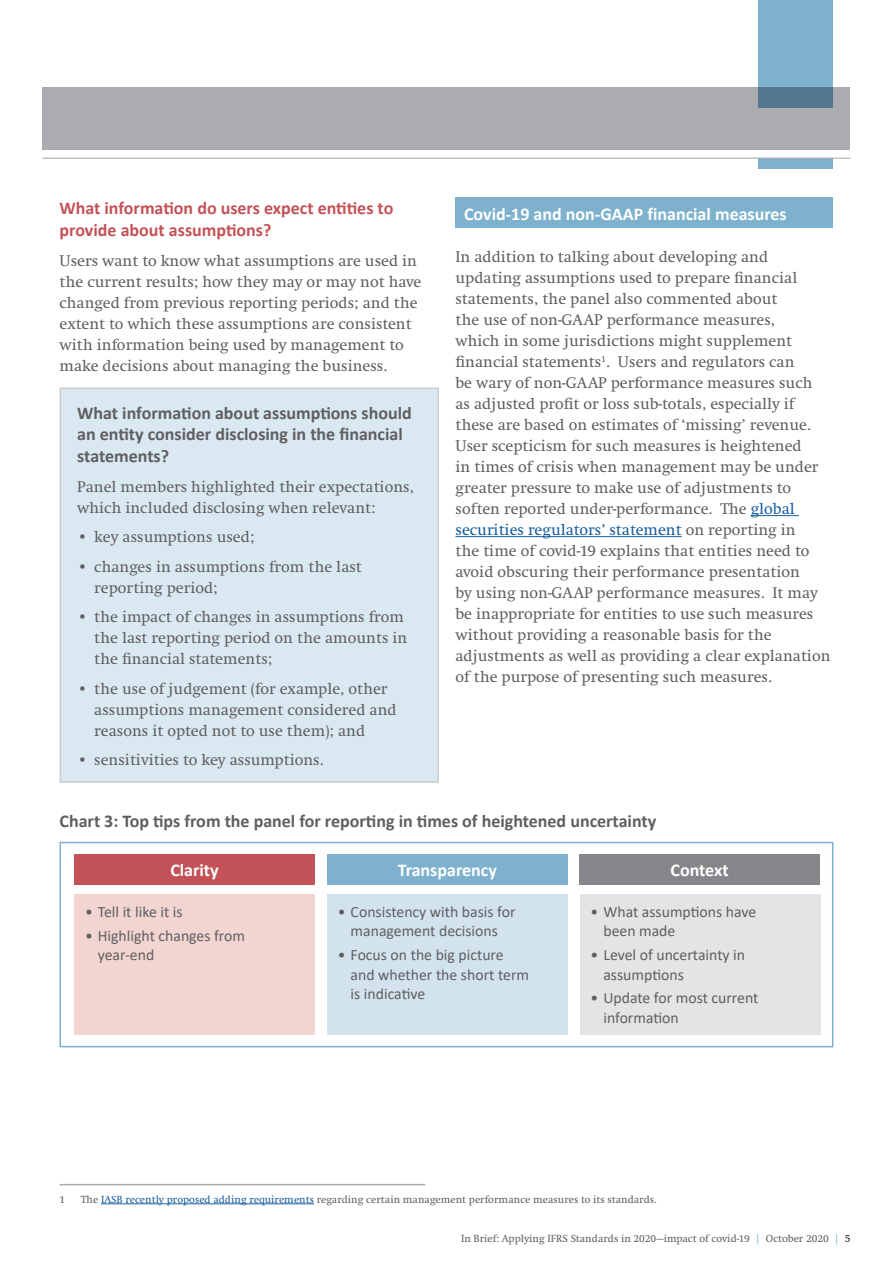
<style>
.page{position:relative;width:893px;height:1263px;background:#fff}
.page>*{position:absolute;margin:0;border:0;box-sizing:border-box;transform-origin:0 0}
.subsubheading__boxes{font:700 18px/21.6px "Calibri";color:#5f5f62}
.Diagram_headings{font:700 18px "Calibri";color:#5f5f62}
.subsubheading{font:700 18px/21.6px "Calibri";color:#c35258}
._1-3_headings{font:700 18px "Calibri";color:#fff}
.graphic_copy{font:700 18px "Calibri";color:#fff}
.body_copy{font:15.75px/21px "Swift LT Pro";color:#5f5f62}
.t1{font:15.75px/19.5px "Calibri";color:#5f5f62}
.footnote{font:10.5px "Swift LT Pro";color:#5f5f62}
.s1{color:#175d9e}
.s2{color:#7db1cd}
.s3{color:#231f20}
</style>
<div class="page">
<div style="left:758px;top:158px;width:74px;height:11px;background:#7db1cd"></div>
<div style="left:43px;top:88px;width:807px;height:62px;background:#abacb0"></div>
<svg style="left:758px;top:0;width:74px;height:108px;background:#74a5c0"></svg>
<hr style="left:43px;top:158px;width:807px;height:1px;background:#abacb0">
<div style="left:60px;top:388px;width:378px;height:394px;background:#dae8f1"></div>
<hr style="left:60px;top:388px;width:379px;height:1px;background:#cbccce">
<hr style="left:60px;top:389px;width:1px;height:392px;background:#cbccce">
<hr style="left:437px;top:389px;width:2px;height:392px;background:#cbccce">
<hr style="left:60px;top:781px;width:379px;height:2px;background:#cbccce">
<hr style="left:751px;top:515px;width:48px;height:1px;background:#175d9e">
<hr style="left:455px;top:536px;width:227px;height:1px;background:#175d9e">
<div style="left:455px;top:198px;width:378px;height:30px;background:#7db1cd"></div>
<hr style="left:101px;top:1203px;width:213px;height:1px;background:#175d9e">
<hr style="left:60px;top:1184px;width:365px;height:1px;background:#abacb0">
<div style="left:60px;top:842px;width:773px;height:205px;border:2px solid #7db1cd"></div>
<div style="left:74px;top:894px;width:241px;height:141px;background:#f2d5d1"></div>
<div style="left:327px;top:894px;width:240px;height:141px;background:#d3e3ee"></div>
<div style="left:580px;top:894px;width:240px;height:141px;background:#e3e4e6"></div>
<div style="left:74px;top:854px;width:241px;height:31px;background:#c35258"></div>
<div style="left:327px;top:854px;width:240px;height:31px;background:#7db1cd"></div>
<div style="left:579px;top:854px;width:241px;height:31px;background:#848689"></div>
<p class="subsubheading" style="left:60px;top:197px;width:335px">What information do users expect entities to provide about assumptions?</p>
<p class="body_copy" style="left:60px;top:250px;width:363px">Users want to know what assumptions are used in the current results; how they may or may not have changed from previous reporting periods; and the extent to which these assumptions are consistent with information being used by management to make decisions about managing the business.</p>
<p class="subsubheading__boxes" style="left:77px;top:402px;width:336px">What information about assumptions should an entity consider disclosing in the financial statements?</p>
<p class="body_copy" style="left:77px;top:476px;width:338px">Panel members highlighted their expectations, which included disclosing when relevant:</p>
<p class="body_copy" style="left:77px;top:526px;width:179px">• key assumptions used;</p>
<p class="body_copy" style="left:94px;top:556px;width:269px;text-indent:-17px">• changes in assumptions from the last reporting period;</p>
<p class="body_copy" style="left:94px;top:606px;width:315px;text-indent:-17px">• the impact of changes in assumptions from the last reporting period on the amounts in the financial statements;</p>
<p class="body_copy" style="left:94px;top:678px;width:304px;text-indent:-17px">• the use of judgement (for example, other assumptions management considered and reasons it opted not to use them); and</p>
<p class="body_copy" style="left:77px;top:749px;width:248px">• sensitivities to key assumptions.</p>
<p class="_1-3_headings" style="left:464px;top:201px;width:324px">Covid-19 and non-GAAP financial measures</p>
<p class="body_copy" style="left:455px;top:246px;width:376px">In addition to talking about developing and updating assumptions used to prepare financial statements, the panel also commented about<br>the use of non‑GAAP performance measures,<br>which in some jurisdictions might supplement financial statements<sup>1</sup>. Users and regulators can<br>be wary of non‑GAAP performance measures such as adjusted profit or loss sub-totals, especially if these are based on estimates of ‘missing’ revenue.<br>User scepticism for such measures is heightened<br>in times of crisis when management may be under greater pressure to make use of adjustments to soften reported under-performance. The <span class="s1">global securities regulators’ statement</span> on reporting in<br>the time of covid-19 explains that entities need to avoid obscuring their performance presentation<br>by using non-GAAP performance measures. It may be inappropriate for entities to use such measures without providing a reasonable basis for the adjustments as well as providing a clear explanation of the purpose of presenting such measures.</p>
<p class="Diagram_headings" style="left:60px;top:808px;width:598px">Chart 3: Top tips from the panel for reporting in times of heightened uncertainty</p>
<p class="graphic_copy" style="left:170px;top:858px;width:50px">Clarity</p>
<p class="graphic_copy" style="left:398px;top:858px;width:101px">Transparency</p>
<p class="graphic_copy" style="left:671px;top:858px;width:60px">Context</p>
<p class="t1" style="left:85px;top:901px;width:99px">• Tell it like it is</p>
<p class="t1" style="left:98px;top:925px;width:149px;text-indent:-13px">• Highlight changes from year-end</p>
<p class="t1" style="left:338px;top:901px;width:179px;text-align:center">• Consistency with basis for management decisions</p>
<p class="t1" style="left:351px;top:945px;width:180px;text-indent:-13px">• Focus on the big picture and whether the short term is indicative</p>
<p class="t1" style="left:603px;top:901px;width:154px;text-indent:-13px">• What assumptions have been made</p>
<p class="t1" style="left:603px;top:945px;width:143px;text-indent:-13px">• Level of uncertainty in assumptions</p>
<p class="t1" style="left:603px;top:988px;width:157px;text-indent:-13px">• Update for most current information</p>
<p class="footnote" style="left:60px;top:1193px;width:7px">1</p>
<p class="footnote" style="left:81px;top:1193px;width:577px">The <span class="s1">IASB recently proposed adding requirements</span> regarding certain management performance measures to its standards.</p>
<p class="footnote" style="left:461px;top:1232px;width:391px">In Brief: Applying IFRS Standards in 2020—impact of covid-19 <span class="s2">|</span> October 2020 <span class="s2">|</span> <span class="s3">5</span></p>
</div>
